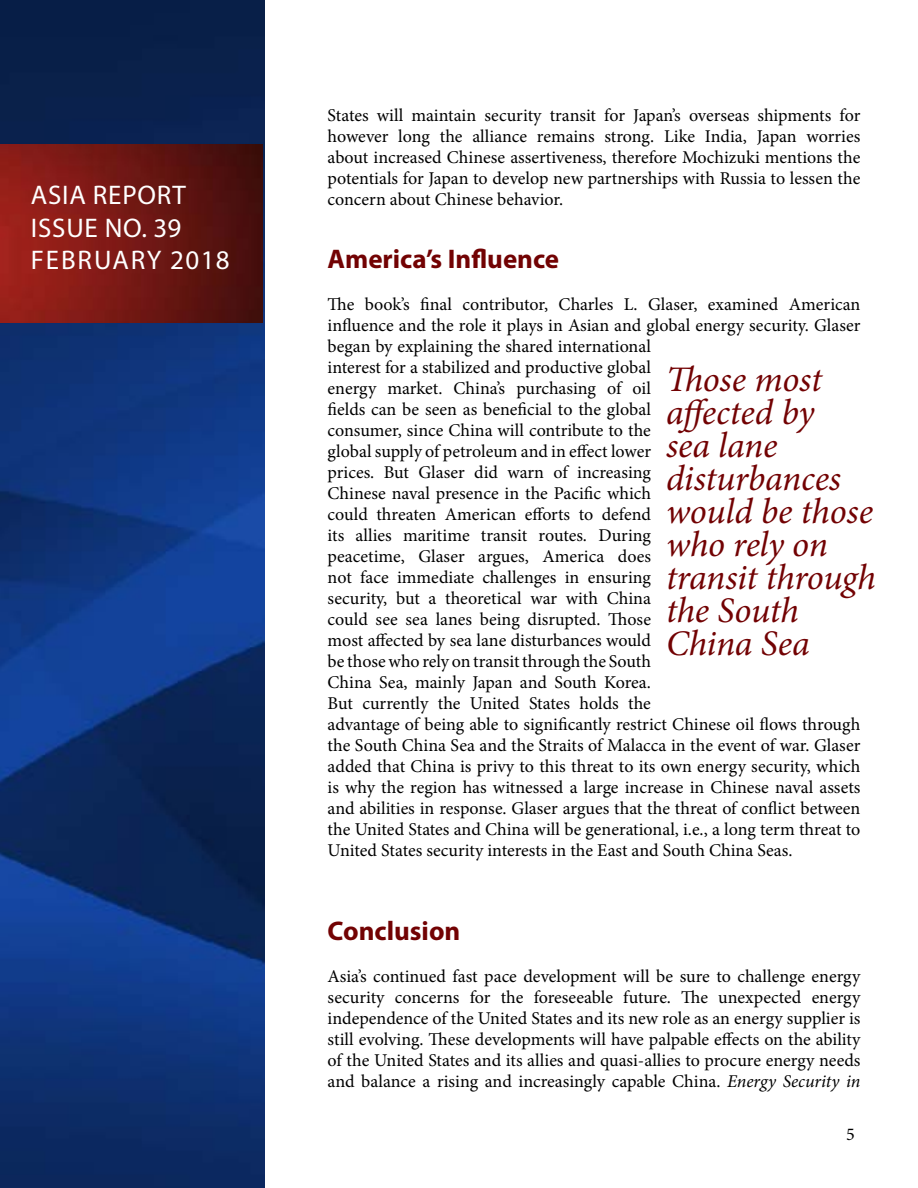
<style>
.page{position:relative;width:918px;height:1188px;background:#fff}
.page>*{position:absolute;margin:0;border:0;box-sizing:border-box;transform-origin:0 0}
.t1{font:italic 36px/33px "Minion Pro";letter-spacing:-.01em;color:#720203}
.t2{font:27px/32.4px "Myriad Pro";letter-spacing:.03em;color:#fff}
.t3{font:700 27px "Myriad Pro";color:#720203}
.t4{font:18px/21px "Minion Pro";color:#000;text-align:justify}
.s1{font-style:italic}
</style>
<div class="page">
<img style="left:0;top:0;width:265px;height:1188px">
<img style="left:0;top:144px;width:263px;height:178px">
<h2 class="t2" style="left:31px;top:179px;width:200px">ASIA REPORT<br>ISSUE NO. 39<br>FEBRUARY 2018</h2>
<p class="t4" style="left:328px;top:105px;width:534px">States will maintain security transit for Japan’s overseas shipments for however long the alliance remains strong. Like India, Japan worries about increased Chinese assertiveness, therefore Mochizuki mentions the potentials for Japan to develop new partnerships with Russia to lessen the concern about Chinese behavior.</p>
<h2 class="t3" style="left:328px;top:241px;width:233px">America’s Influence</h2>
<p class="t4" style="left:328px;top:294px;width:534px;text-align:left">The book’s final contributor, Charles L. Glaser, examined American influence and the role it plays in Asian and global energy security. Glaser began by explaining the shared international<br>interest for a stabilized and productive global<br>energy market. China’s purchasing of oil<br>fields can be seen as beneficial to the global<br>consumer, since China will contribute to the<br>global supply of petroleum and in effect lower<br>prices. But Glaser did warn of increasing<br>Chinese naval presence in the Pacific which<br>could threaten American efforts to defend<br>its allies maritime transit routes. During<br>peacetime, Glaser argues, America does<br>not face immediate challenges in ensuring<br>security, but a theoretical war with China<br>could see sea lanes being disrupted. Those<br>most affected by sea lane disturbances would<br>be those who rely on transit through the South<br>China Sea, mainly Japan and South Korea.<br>But currently the United States holds the<br>advantage of being able to significantly restrict Chinese oil flows through the South China Sea and the Straits of Malacca in the event of war. Glaser added that China is privy to this threat to its own energy security, which is why the region has witnessed a large increase in Chinese naval assets and abilities in response. Glaser argues that the threat of conflict between the United States and China will be generational, i.e., a long term threat to United States security interests in the East and South China Seas.</p>
<h1 class="t1" style="left:666px;top:363px;width:211px">Those most affected by<br>sea lane disturbances would be those who rely on transit through the South<br>China Sea</h1>
<h2 class="t3" style="left:328px;top:913px;width:134px">Conclusion</h2>
<p class="t4" style="left:328px;top:966px;width:534px">Asia’s continued fast pace development will be sure to challenge energy security concerns for the foreseeable future. The unexpected energy independence of the United States and its new role as an energy supplier is still evolving. These developments will have palpable effects on the ability of the United States and its allies and quasi-allies to procure energy needs and balance a rising and increasingly capable China. <span class="s1">Energy Security in</span></p>
<p class="t4" style="left:846px;top:1124px;width:10px">5</p>
</div>
